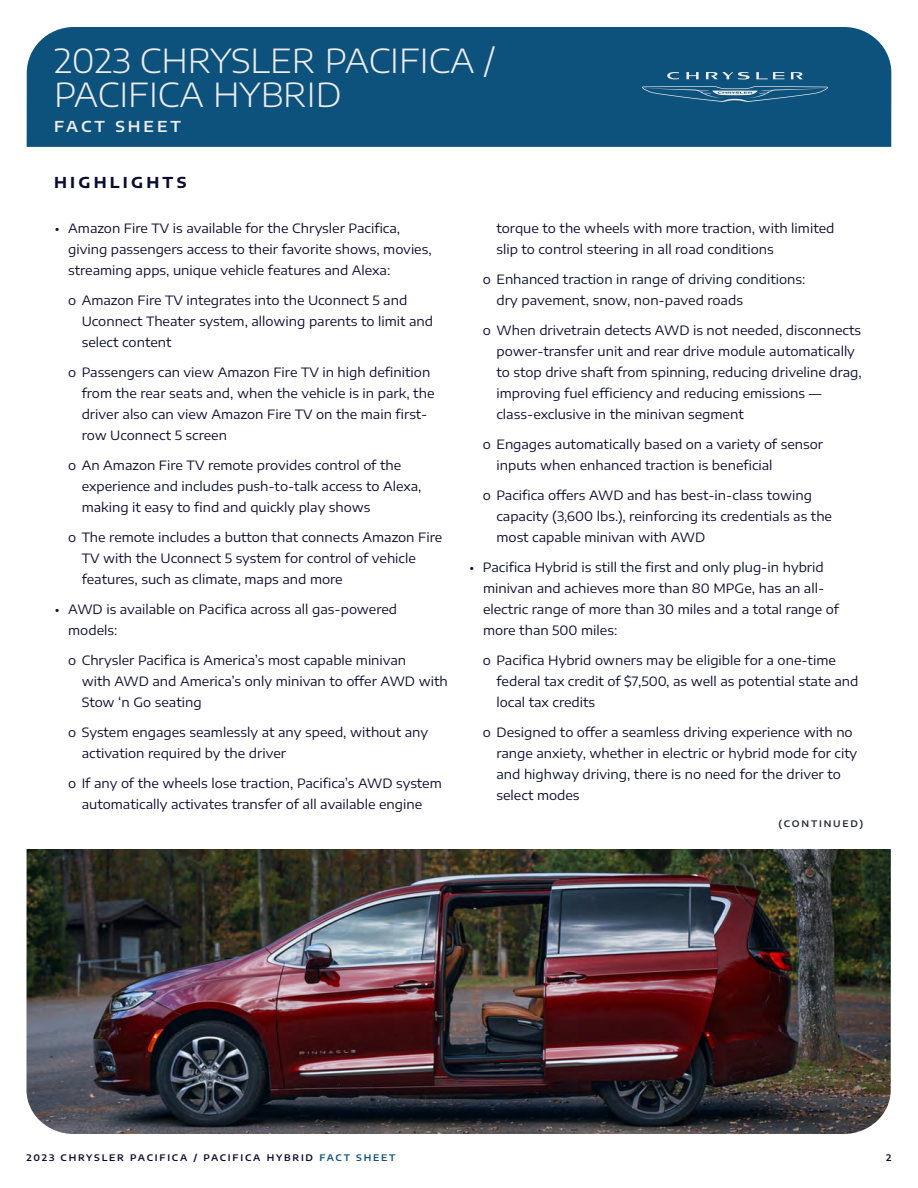
<style>
.page{position:relative;width:918px;height:1188px;background:#fff}
.page>*{position:absolute;margin:0;border:0;box-sizing:border-box;transform-origin:0 0}
.t1{font:300 33px/34.5px "Encode Sans Expanded";color:#edeced}
.t2{font:700 15px "Encode Sans Expanded";letter-spacing:.215em;color:#0b0b30}
.t3{font:600 15px "Encode Sans Expanded";letter-spacing:.2em;color:#edeced}
.t4{font:12.75px/21px "Encode Sans Expanded";color:#0b0b30}
.t5{font:600 9px "Encode Sans Expanded";letter-spacing:.2em;color:#0b0b30}
.t6{font:600 9px "Encode Sans Expanded";letter-spacing:.2em;color:#282b34}
.s1{color:#0d527d}
</style>
<div class="page">
<div style="left:27px;top:27px;width:864px;height:120px;background:#0d527d"></div>
<svg style="left:641px;top:86px;width:188px;height:16px"></svg>
<svg style="left:756px;top:72px;width:29px;height:7px"></svg>
<svg style="left:686px;top:72px;width:13px;height:7px"></svg>
<svg style="left:706px;top:72px;width:44px;height:8px"></svg>
<svg style="left:667px;top:72px;width:12px;height:7px"></svg>
<svg style="left:791px;top:72px;width:12px;height:7px"></svg>
<img style="left:26px;top:849px;width:865px;height:285px">
<h1 class="t1" style="left:54px;top:42px;width:443px">2023 CHRYSLER PACIFICA /<br>PACIFICA HYBRID</h1>
<p class="t3" style="left:54px;top:116px;width:129px">FACT SHEET</p>
<p class="t2" style="left:54px;top:172px;width:134px">HIGHLIGHTS</p>
<p class="t4" style="left:68px;top:218px;width:365px;text-indent:-14px">• Amazon Fire TV is available for the Chrysler Pacifica, giving passengers access to their favorite shows, movies, streaming apps, unique vehicle features and Alexa:</p>
<p class="t4" style="left:82px;top:290px;width:353px;text-indent:-14px">o Amazon Fire TV integrates into the Uconnect 5 and<br>Uconnect Theater system, allowing parents to limit and select content</p>
<p class="t4" style="left:82px;top:361px;width:354px;text-indent:-14px">o Passengers can view Amazon Fire TV in high definition from the rear seats and, when the vehicle is in park, the driver also can view Amazon Fire TV on the main first&shy;row Uconnect 5 screen</p>
<p class="t4" style="left:82px;top:454px;width:341px;text-indent:-14px">o An Amazon Fire TV remote provides control of the experience and includes push-to-talk access to Alexa, making it easy to find and quickly play shows</p>
<p class="t4" style="left:82px;top:526px;width:362px;text-indent:-14px">o The remote includes a button that connects Amazon Fire<br>TV with the Uconnect 5 system for control of vehicle features, such as climate, maps and more</p>
<p class="t4" style="left:68px;top:598px;width:330px;text-indent:-14px">• AWD is available on Pacifica across all gas-powered models:</p>
<p class="t4" style="left:82px;top:649px;width:368px;text-indent:-14px">o Chrysler Pacifica is America’s most capable minivan<br>with AWD and America’s only minivan to offer AWD with<br>Stow ‘n Go seating</p>
<p class="t4" style="left:82px;top:721px;width:348px;text-indent:-14px">o System engages seamlessly at any speed, without any activation required by the driver</p>
<p class="t4" style="left:68px;top:772px;width:375px;text-align:center">o If any of the wheels lose traction, Pacifica’s AWD system automatically activates transfer of all available engine</p>
<p class="t4" style="left:496px;top:218px;width:339px">torque to the wheels with more traction, with limited slip to control steering in all road conditions</p>
<p class="t4" style="left:496px;top:269px;width:311px;text-indent:-14px">o Enhanced traction in range of driving conditions: dry pavement, snow, non-paved roads</p>
<p class="t4" style="left:496px;top:319px;width:367px;text-indent:-14px">o When drivetrain detects AWD is not needed, disconnects power-transfer unit and rear drive module automatically to stop drive shaft from spinning, reducing driveline drag, improving fuel efficiency and reducing emissions — class-exclusive in the minivan segment</p>
<p class="t4" style="left:496px;top:433px;width:328px;text-indent:-14px">o Engages automatically based on a variety of sensor inputs when enhanced traction is beneficial</p>
<p class="t4" style="left:497px;top:484px;width:337px;text-indent:-14px">o Pacifica offers AWD and has best-in-class towing capacity (3,600 lbs.), reinforcing its credentials as the most capable minivan with AWD</p>
<p class="t4" style="left:483px;top:556px;width:357px;text-indent:-14px">• Pacifica Hybrid is still the first and only plug-in hybrid minivan and achieves more than 80 MPGe, has an all&shy;electric range of more than 30 miles and a total range of more than 500 miles:</p>
<p class="t4" style="left:497px;top:649px;width:363px;text-indent:-14px">o Pacifica Hybrid owners may be eligible for a one-time federal tax credit of $7,500, as well as potential state and local tax credits</p>
<p class="t4" style="left:496px;top:721px;width:362px;text-indent:-14px">o Designed to offer a seamless driving experience with no range anxiety, whether in electric or hybrid mode for city and highway driving, there is no need for the driver to select modes</p>
<p class="t6" style="left:779px;top:817px;width:86px">(CONTINUED)</p>
<p class="t5" style="left:26px;top:1151px;width:371px">2023 CHRYSLER PACIFICA / PACIFICA HYBRID <span class="s1">FACT SHEET</span></p>
<p class="t5" style="left:886px;top:1151px;width:7px">2</p>
</div>
